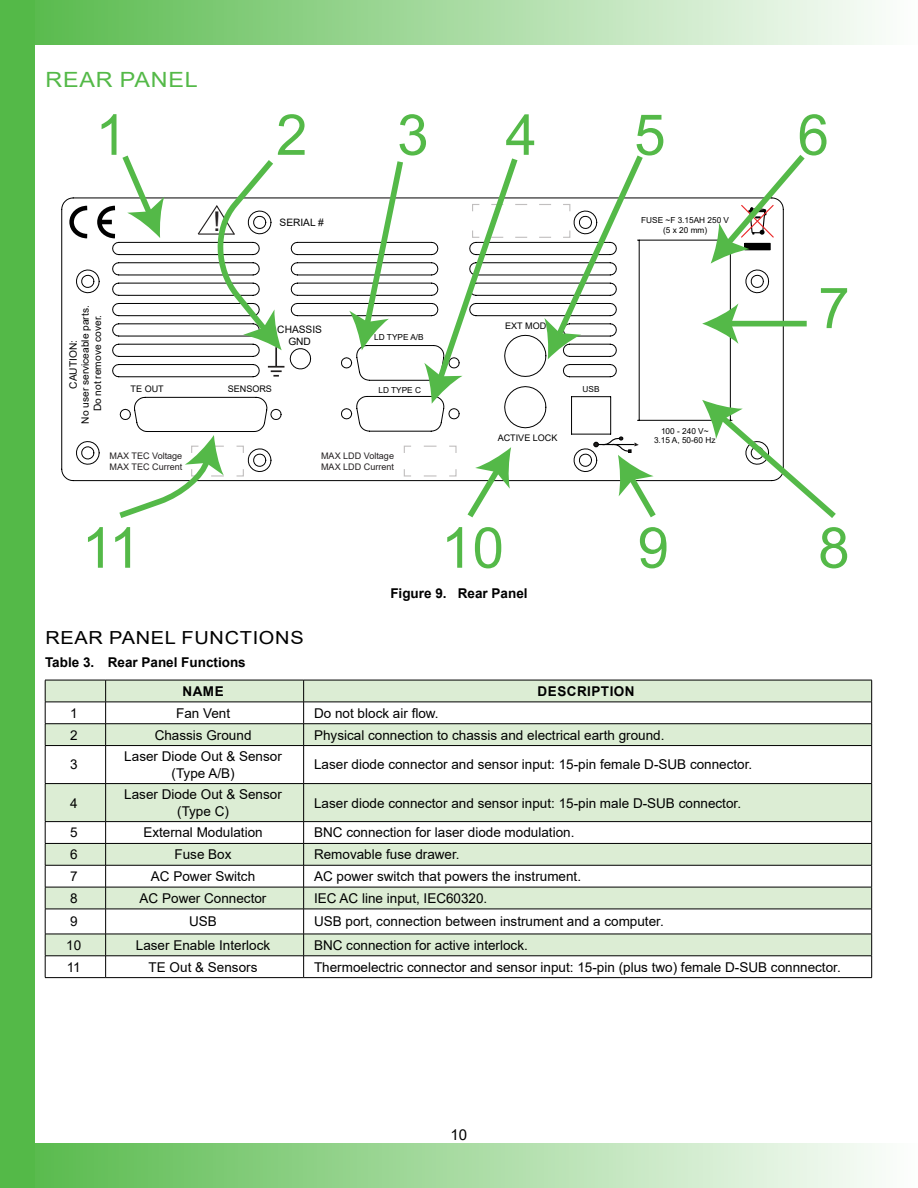
<style>
.page{position:relative;width:918px;height:1188px;background:#fff}
.page>*{position:absolute;margin:0;border:0;box-sizing:border-box;transform-origin:0 0}
.t1{font:56.55px "Arial";color:#54b948}
.t2{font:27.15px "Arial";color:#231f20}
.t3{font:21px "Arial";letter-spacing:.035em;color:#54b948;scale:1.11 1}
.t4{font:18px "Arial";letter-spacing:.035em;color:#000;scale:1.11 1}
.t5{font:15px "Arial";color:#000}
.t6{font:13.5px/16.2px "Arial";color:#000;text-align:center}
.t7{font:700 13.5px/28.8px "Arial";color:#000}
.t8{font:700 13.5px "Arial";letter-spacing:.035em;color:#000}
.t9{font:10.2px/12.1px "Arial";color:#020202;text-align:center}
.t10{font:9px/10.8px "Arial";color:#231f20}
.t11{font:9px "Arial";color:#000}
.t12{font:8.25px/9.9px "Arial";color:#020202;text-align:center}
.t13{font:8.25px "Arial";color:#000}
</style>
<div class="page">
<div style="left:1px;top:1px;width:916px;height:43px;background:linear-gradient(to right,#54b948,#fdfefd)"></div>
<div style="left:0;top:0;width:918px;height:45px;border:2px solid #54b948"></div>
<div style="left:1px;top:1144px;width:916px;height:43px;background:linear-gradient(to right,#54b948,#fdfefd)"></div>
<div style="left:0;top:1143px;width:918px;height:45px;border:2px solid #54b948"></div>
<div style="left:0;top:0;width:34px;height:1188px;background:#54b948"></div>
<hr style="left:917px;top:0;width:1px;height:1188px;background:#54b948">
<svg style="left:61px;top:197px;width:723px;height:284px"></svg>
<svg style="left:67px;top:155px;width:97px;height:86px"></svg>
<svg style="left:349px;top:161px;width:58px;height:189px"></svg>
<svg style="left:711px;top:155px;width:94px;height:109px"></svg>
<div style="left:728px;top:321px;width:79px;height:5px;background:#54b948"></div>
<svg style="left:702px;top:303px;width:36px;height:41px"></svg>
<svg style="left:702px;top:400px;width:134px;height:118px"></svg>
<svg style="left:593px;top:436px;width:68px;height:82px"></svg>
<svg style="left:403px;top:445px;width:108px;height:73px"></svg>
<svg style="left:115px;top:435px;width:129px;height:83px"></svg>
<svg style="left:197px;top:160px;width:87px;height:217px"></svg>
<svg style="left:424px;top:155px;width:224px;height:249px"></svg>
<svg style="left:46px;top:681px;width:825px;height:275px;fill:#dcedd4"></svg>
<hr style="left:45px;top:680px;width:61px;height:1px;background:#000">
<hr style="left:106px;top:680px;width:198px;height:1px;background:#000">
<hr style="left:304px;top:680px;width:568px;height:1px;background:#000">
<hr style="left:45px;top:702px;width:61px;height:1px;background:#000">
<hr style="left:106px;top:702px;width:198px;height:1px;background:#000">
<hr style="left:304px;top:702px;width:568px;height:1px;background:#000">
<hr style="left:45px;top:723px;width:61px;height:1px;background:#000">
<svg style="left:45px;top:680px;width:1px;height:65px"></svg>
<hr style="left:106px;top:723px;width:198px;height:1px;background:#000">
<svg style="left:105px;top:680px;width:1px;height:65px"></svg>
<hr style="left:304px;top:723px;width:568px;height:1px;background:#000">
<svg style="left:303px;top:680px;width:1px;height:65px"></svg>
<svg style="left:871px;top:680px;width:1px;height:65px"></svg>
<hr style="left:45px;top:745px;width:61px;height:1px;background:#000">
<hr style="left:45px;top:746px;width:1px;height:37px;background:#000">
<hr style="left:106px;top:745px;width:198px;height:1px;background:#000">
<hr style="left:105px;top:746px;width:1px;height:37px;background:#000">
<hr style="left:304px;top:745px;width:568px;height:1px;background:#000">
<hr style="left:303px;top:746px;width:1px;height:37px;background:#000">
<hr style="left:871px;top:746px;width:1px;height:37px;background:#000">
<hr style="left:45px;top:783px;width:61px;height:1px;background:#000">
<hr style="left:45px;top:784px;width:1px;height:37px;background:#000">
<hr style="left:106px;top:783px;width:198px;height:1px;background:#000">
<hr style="left:105px;top:784px;width:1px;height:37px;background:#000">
<hr style="left:304px;top:783px;width:568px;height:1px;background:#000">
<hr style="left:303px;top:784px;width:1px;height:37px;background:#000">
<hr style="left:871px;top:784px;width:1px;height:37px;background:#000">
<hr style="left:45px;top:821px;width:61px;height:1px;background:#000">
<hr style="left:106px;top:821px;width:198px;height:1px;background:#000">
<hr style="left:304px;top:821px;width:568px;height:1px;background:#000">
<hr style="left:45px;top:843px;width:61px;height:1px;background:#000">
<hr style="left:106px;top:843px;width:198px;height:1px;background:#000">
<hr style="left:304px;top:843px;width:568px;height:1px;background:#000">
<hr style="left:45px;top:865px;width:61px;height:1px;background:#000">
<hr style="left:106px;top:865px;width:198px;height:1px;background:#000">
<hr style="left:304px;top:865px;width:568px;height:1px;background:#000">
<hr style="left:45px;top:887px;width:61px;height:1px;background:#000">
<hr style="left:106px;top:887px;width:198px;height:1px;background:#000">
<hr style="left:304px;top:887px;width:568px;height:1px;background:#000">
<hr style="left:45px;top:909px;width:61px;height:1px;background:#000">
<hr style="left:106px;top:909px;width:198px;height:1px;background:#000">
<hr style="left:304px;top:909px;width:568px;height:1px;background:#000">
<hr style="left:45px;top:934px;width:61px;height:1px;background:#000">
<hr style="left:106px;top:934px;width:198px;height:1px;background:#000">
<hr style="left:304px;top:934px;width:568px;height:1px;background:#000">
<hr style="left:45px;top:956px;width:61px;height:1px;background:#000">
<svg style="left:45px;top:822px;width:1px;height:155px"></svg>
<hr style="left:106px;top:956px;width:198px;height:1px;background:#000">
<svg style="left:105px;top:822px;width:1px;height:155px"></svg>
<hr style="left:304px;top:956px;width:568px;height:1px;background:#000">
<svg style="left:303px;top:822px;width:1px;height:155px"></svg>
<svg style="left:871px;top:822px;width:1px;height:155px"></svg>
<hr style="left:45px;top:977px;width:61px;height:1px;background:#000">
<hr style="left:106px;top:977px;width:198px;height:1px;background:#000">
<hr style="left:304px;top:977px;width:568px;height:1px;background:#000">
<h3 class="t3" style="left:45px;top:65px;width:139px">REAR PANEL</h3>
<h1 class="t1" style="left:95px;top:96px;width:33px">1</h1>
<h1 class="t1" style="left:276px;top:96px;width:33px">2</h1>
<h1 class="t1" style="left:397px;top:96px;width:33px">3</h1>
<h1 class="t1" style="left:505px;top:96px;width:33px">4</h1>
<h1 class="t1" style="left:634px;top:96px;width:33px">5</h1>
<h2 class="t2" style="left:213px;top:203px;width:9px">!</h2>
<p class="t9" style="left:280px;top:216px;width:46px">SERIAL #</p>
<p class="t9" style="left:67px;top:424px;width:120px;rotate:-90deg">CAUTION:<br>No user serviceable parts.<br>Do not remove cover.</p>
<p class="t9" style="left:277px;top:323px;width:46px">CHASSIS<br>GND</p>
<p class="t11" style="left:131px;top:383px;width:35px">TE OUT</p>
<p class="t11" style="left:228px;top:383px;width:46px">SENSORS</p>
<p class="t13" style="left:374px;top:332px;width:51px">LD TYPE A/B</p>
<p class="t11" style="left:505px;top:320px;width:43px">EXT MOD</p>
<p class="t12" style="left:379px;top:385px;width:44px">LD TYPE C</p>
<p class="t12" style="left:583px;top:384px;width:18px">USB</p>
<p class="t11" style="left:498px;top:432px;width:61px">ACTIVE LOCK</p>
<p class="t10" style="left:110px;top:450px;width:74px">MAX TEC Voltage<br>MAX TEC Current</p>
<p class="t10" style="left:321px;top:450px;width:74px">MAX LDD Voltage<br>MAX LDD Current</p>
<p class="t12" style="left:641px;top:215px;width:89px">FUSE ~F 3.15AH 250 V (5 x 20 mm)</p>
<p class="t12" style="left:654px;top:426px;width:63px">100 - 240 V~<br>3.15 A, 50-60 Hz</p>
<h1 class="t1" style="left:798px;top:96px;width:33px">6</h1>
<h1 class="t1" style="left:818px;top:269px;width:33px">7</h1>
<h1 class="t1" style="left:82px;top:509px;width:60px">11</h1>
<h1 class="t1" style="left:818px;top:509px;width:33px">8</h1>
<h1 class="t1" style="left:441px;top:509px;width:64px">10</h1>
<h1 class="t1" style="left:638px;top:509px;width:33px">9</h1>
<h3 class="t4" style="left:45px;top:625px;width:234px">REAR PANEL FUNCTIONS</h3>
<p class="t7" style="left:183px;top:648px;width:65px;text-indent:-138px">Table 3. Rear Panel Functions<br>NAME</p>
<p class="t7" style="left:390px;top:579px;width:139px">Figure 9. Rear Panel</p>
<p class="t8" style="left:538px;top:682px;width:98px">DESCRIPTION</p>
<p class="t6" style="left:70px;top:705px;width:9px">1</p>
<p class="t6" style="left:176px;top:705px;width:56px">Fan Vent</p>
<p class="t6" style="left:314px;top:705px;width:126px">Do not block air flow.</p>
<p class="t6" style="left:70px;top:727px;width:9px">2</p>
<p class="t6" style="left:155px;top:727px;width:98px">Chassis Ground</p>
<p class="t6" style="left:314px;top:727px;width:352px">Physical connection to chassis and electrical earth ground.</p>
<p class="t6" style="left:70px;top:757px;width:9px">3</p>
<p class="t6" style="left:124px;top:748px;width:159px">Laser Diode Out &amp; Sensor (Type A/B)</p>
<p class="t6" style="left:314px;top:757px;width:440px">Laser diode connector and sensor input: 15-pin female D-SUB connector.</p>
<p class="t6" style="left:70px;top:795px;width:9px">4</p>
<p class="t6" style="left:124px;top:786px;width:159px">Laser Diode Out &amp; Sensor (Type C)</p>
<p class="t6" style="left:314px;top:795px;width:429px">Laser diode connector and sensor input: 15-pin male D-SUB connector.</p>
<p class="t6" style="left:70px;top:825px;width:9px">5</p>
<p class="t6" style="left:143px;top:825px;width:121px">External Modulation</p>
<p class="t6" style="left:314px;top:825px;width:262px">BNC connection for laser diode modulation.</p>
<p class="t6" style="left:70px;top:846px;width:9px">6</p>
<p class="t6" style="left:175px;top:846px;width:59px">Fuse Box</p>
<p class="t6" style="left:314px;top:846px;width:147px">Removable fuse drawer.</p>
<p class="t6" style="left:70px;top:868px;width:9px">7</p>
<p class="t6" style="left:151px;top:868px;width:106px">AC Power Switch</p>
<p class="t6" style="left:314px;top:868px;width:269px">AC power switch that powers the instrument.</p>
<p class="t6" style="left:70px;top:890px;width:9px">8</p>
<p class="t6" style="left:140px;top:890px;width:128px">AC Power Connector</p>
<p class="t6" style="left:314px;top:890px;width:175px">IEC AC line input, IEC60320.</p>
<p class="t6" style="left:70px;top:913px;width:9px">9</p>
<p class="t6" style="left:189px;top:913px;width:29px">USB</p>
<p class="t6" style="left:314px;top:913px;width:351px">USB port, connection between instrument and a computer.</p>
<p class="t6" style="left:66px;top:937px;width:17px">10</p>
<p class="t6" style="left:136px;top:937px;width:136px">Laser Enable Interlock</p>
<p class="t6" style="left:314px;top:937px;width:215px">BNC connection for active interlock.</p>
<p class="t6" style="left:67px;top:959px;width:16px">11</p>
<p class="t6" style="left:149px;top:959px;width:110px">TE Out &amp; Sensors</p>
<p class="t6" style="left:314px;top:959px;width:528px">Thermoelectric connector and sensor input: 15-pin (plus two) female D-SUB connnector.</p>
<p class="t5" style="left:451px;top:1124px;width:18px">10</p>
</div>
